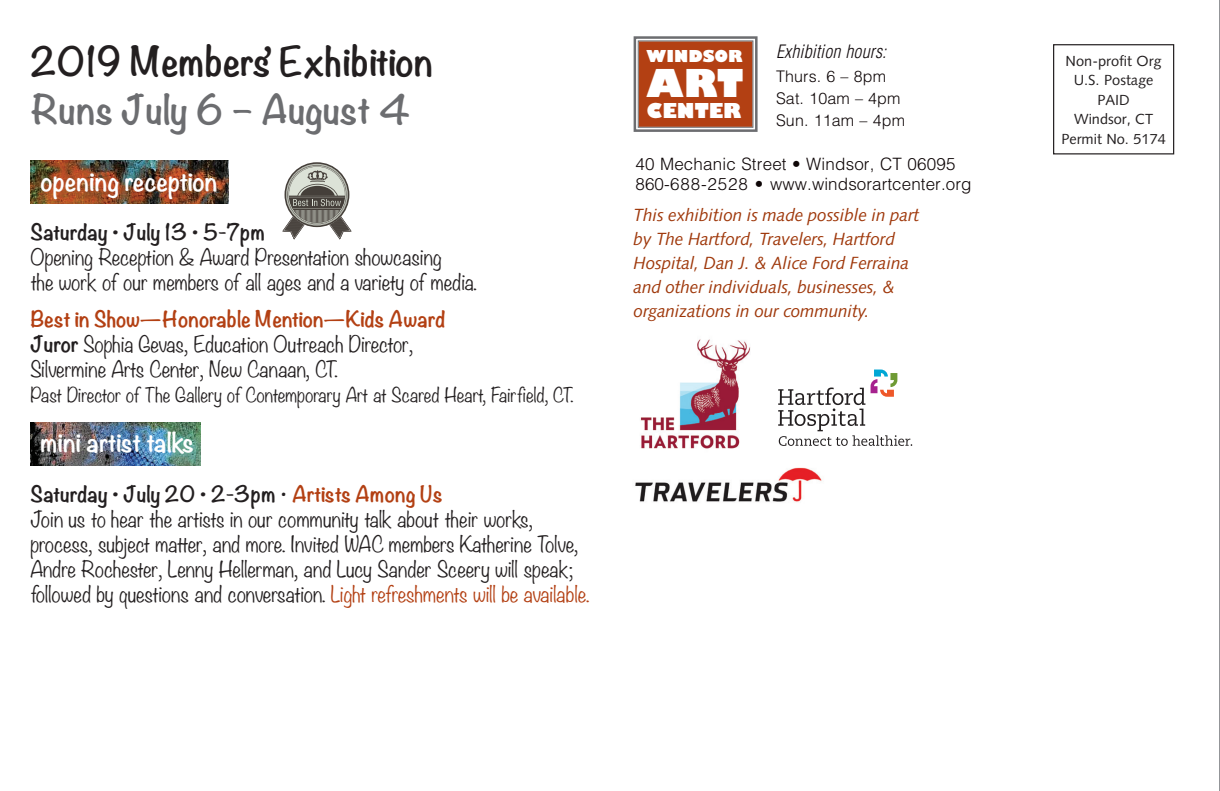
<style>
.page{position:relative;width:1220px;height:791px;background:#fff}
.page>*{position:absolute;margin:0;border:0;box-sizing:border-box;transform-origin:0 0}
.t1{font:800 37.6px "Gill Sans";color:#fff}
.t2{font:700 36px "Noteworthy";color:#231f20}
.t3{font:700 36px "Noteworthy";color:#6c6d70}
.t4{font:700 24px "Noteworthy";color:#fff}
.t5{font:800 20.2px "Gill Sans";color:#fff}
.t6{font:300 20px/25px "Noteworthy";color:#231f20}
.t7{font:700 20px "Noteworthy";color:#231f20}
.t8{font:700 20px "Noteworthy";color:#b34013}
.t9{font:300 18px "Noteworthy";color:#231f20}
.t10{font:italic 300 condensed 18px "Helvetica";letter-spacing:.01em;color:#110a0c}
.t11{font:italic 17.6px/24px "Syntax LT Std";letter-spacing:-.01em;color:#9f380b}
.t12{font:300 17px "Helvetica";letter-spacing:.01em;color:#0e0607}
.t13{font:800 16.2px "Gill Sans";color:#fff}
.t14{font:300 16px/22px "Helvetica";letter-spacing:.01em;color:#0e0607}
.t15{font:14.6px "Syntax LT Std";color:#231f20}
.s1{font-weight:700}
.s2{font-weight:300}
.s3{color:#b34013}
</style>
<div class="page">
<img style="left:30px;top:422px;width:170px;height:43px">
<img style="left:30px;top:161px;width:198px;height:43px">
<img style="left:640px;top:339px;width:111px;height:110px">
<svg style="left:282px;top:162px;width:70px;height:78px"></svg>
<svg style="left:633px;top:36px;width:125px;height:96px;background:#b0512b"></svg>
<div style="left:638px;top:40px;width:115px;height:88px;border:1px solid #6c6d70"></div>
<div style="left:1053px;top:44px;width:121px;height:110px;border:1px solid #231f20"></div>
<svg style="left:778px;top:369px;width:134px;height:77px"></svg>
<img style="left:635px;top:467px;width:187px;height:35px">
<hr style="left:1219px;top:0;width:1px;height:791px;background:#939598">
<p class="t2" style="left:30px;top:30px;width:404px">2019 Members’ Exhibition</p>
<p class="t3" style="left:30px;top:78px;width:382px">Runs July 6 – August 4</p>
<p class="t4" style="left:40px;top:160px;width:179px">opening reception</p>
<p class="t7" style="left:30px;top:214px;width:236px">Saturday • July 13 • 5-7pm</p>
<p class="t6" style="left:30px;top:244px;width:448px">Opening Reception &amp; Award Presentation showcasing<br>the work of our members of all ages and a variety of media.</p>
<p class="t8" style="left:30px;top:301px;width:417px">Best in Show—Honorable Mention—Kids Award</p>
<p class="t6" style="left:30px;top:331px;width:384px"><span class="s1">Juror</span> Sophia Gevas, Education Outreach Director,<br>Silvermine Arts Center, New Canaan, CT.</p>
<p class="t9" style="left:30px;top:379px;width:544px">Past Director of The Gallery of Contemporary Art at Scared Heart, Fairfield, CT.</p>
<p class="t4" style="left:40px;top:421px;width:155px">mini artist talks</p>
<p class="t7" style="left:30px;top:476px;width:414px">Saturday • July 20 • 2-3pm <span class="s2">•</span> <span class="s3">Artists Among Us</span></p>
<p class="t6" style="left:30px;top:506px;width:561px">Join us to hear the artists in our community talk about their works, process, subject matter, and more. Invited WAC members Katherine Tolve, Andre Rochester, Lenny Hellerman, and Lucy Sander Sceery will speak; followed by questions and conversation. <span class="s3">Light refreshments will be available.</span></p>
<p class="t13" style="left:647px;top:46px;width:98px">WINDSOR</p>
<p class="t1" style="left:647px;top:59px;width:98px">ART</p>
<p class="t5" style="left:647px;top:98px;width:96px">CENTER</p>
<p class="t10" style="left:776px;top:41px;width:112px">Exhibition hours:</p>
<p class="t14" style="left:776px;top:65px;width:126px">Thurs. 6 – 8pm<br>Sat. 10am – 4pm</p>
<p class="t14" style="left:776px;top:109px;width:130px">Sun. 11am – 4pm</p>
<p class="t12" style="left:635px;top:153px;width:322px">40 Mechanic Street • Windsor, CT 06095</p>
<p class="t12" style="left:635px;top:173px;width:338px">860-688-2528 • www.windsorartcenter.org</p>
<p class="t11" style="left:633px;top:203px;width:287px">This exhibition is made possible in part by The Hartford, Travelers, Hartford Hospital, Dan J. &amp; Alice Ford Ferraina and other individuals, businesses, &amp; organizations in our community.</p>
<p class="t15" style="left:1065px;top:52px;width:98px">Non-profit Org</p>
<p class="t15" style="left:1074px;top:72px;width:81px">U.S. Postage</p>
<p class="t15" style="left:1097px;top:91px;width:34px">PAID</p>
<p class="t15" style="left:1074px;top:111px;width:81px">Windsor, CT</p>
<p class="t15" style="left:1061px;top:130px;width:106px">Permit No. 5174</p>
</div>
